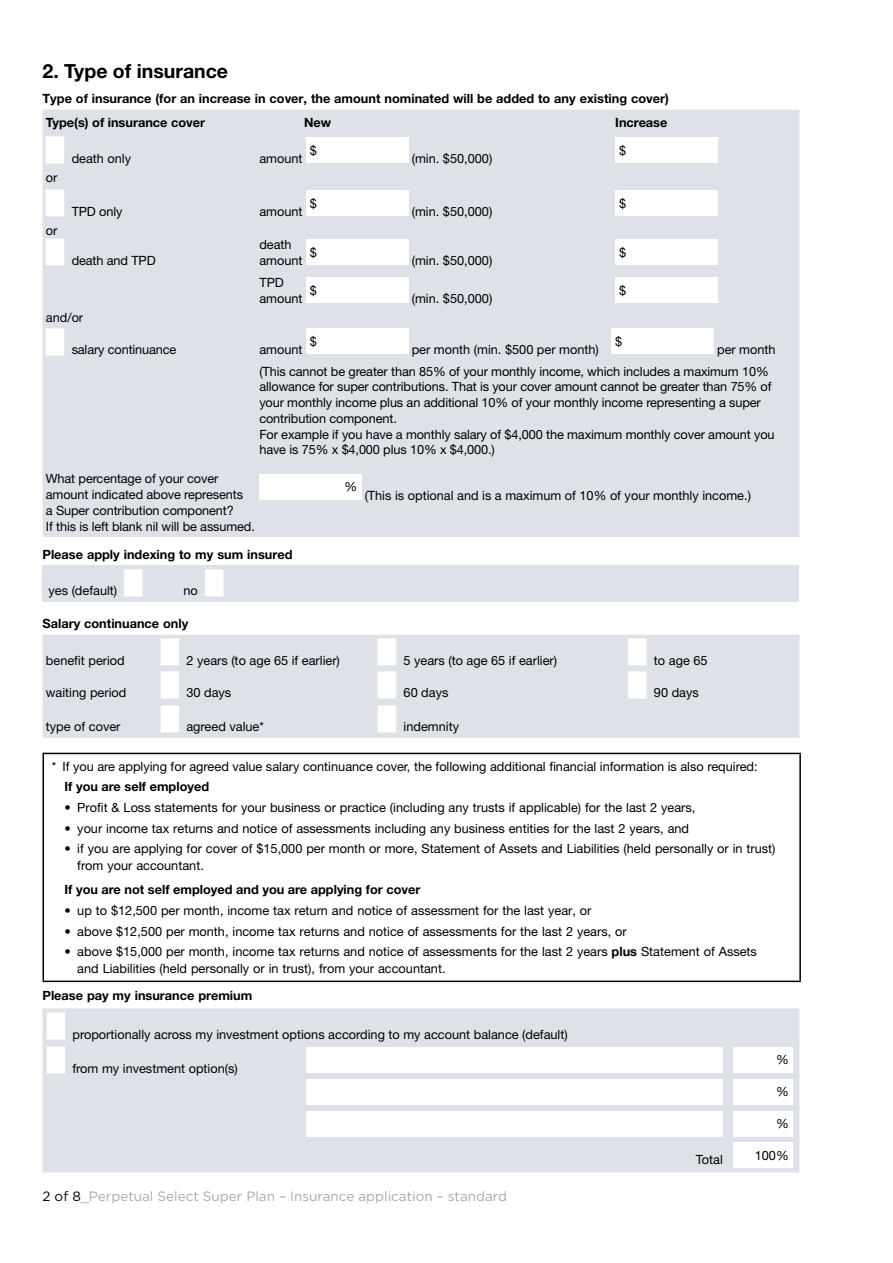
<style>
.page{position:relative;width:893px;height:1263px;background:#fff}
.page>*{position:absolute;margin:0;border:0;box-sizing:border-box;transform-origin:0 0}
.t1{font:700 19.5px "Helvetica Neue LT Pro";color:#000}
.t2{font:13.5px "Gotham";color:#a7a9ac}
.t3{font:12.75px/15.8px "Helvetica Neue LT Pro";color:#000}
.t4{font:12.75px/16.5px "Helvetica Neue LT";color:#000}
.t5{font:700 12.75px/23.4px "Helvetica Neue LT Pro";color:#000}
.s1{font-family:"Helvetica Neue";font-weight:700}
.s2{color:#000}
</style>
<div class="page">
<div style="left:43px;top:1008px;width:756px;height:164px;background:#dee1e7"></div>
<div style="left:306px;top:1047px;width:417px;height:25px;background:#fff"></div>
<div style="left:733px;top:1047px;width:60px;height:25px;background:#fff"></div>
<div style="left:306px;top:1079px;width:417px;height:25px;background:#fff"></div>
<div style="left:733px;top:1079px;width:60px;height:25px;background:#fff"></div>
<div style="left:306px;top:1111px;width:417px;height:25px;background:#fff"></div>
<div style="left:733px;top:1111px;width:60px;height:25px;background:#fff"></div>
<div style="left:733px;top:1143px;width:60px;height:25px;background:#fff"></div>
<svg style="left:43px;top:110px;width:756px;height:628px;background:#e1e4e9"></svg>
<div style="left:306px;top:137px;width:102px;height:26px;background:#fff"></div>
<div style="left:616px;top:137px;width:102px;height:26px;background:#fff"></div>
<div style="left:306px;top:190px;width:102px;height:26px;background:#fff"></div>
<div style="left:616px;top:190px;width:102px;height:26px;background:#fff"></div>
<div style="left:306px;top:239px;width:102px;height:26px;background:#fff"></div>
<div style="left:616px;top:239px;width:102px;height:26px;background:#fff"></div>
<div style="left:306px;top:278px;width:102px;height:25px;background:#fff"></div>
<div style="left:616px;top:278px;width:102px;height:25px;background:#fff"></div>
<div style="left:306px;top:329px;width:102px;height:25px;background:#fff"></div>
<div style="left:611px;top:329px;width:103px;height:25px;background:#fff"></div>
<div style="left:259px;top:474px;width:102px;height:26px;background:#fff"></div>
<div style="left:43px;top:565px;width:756px;height:36px;background:#dee1e7"></div>
<hr style="left:43px;top:753px;width:758px;height:1px;background:#000">
<hr style="left:43px;top:754px;width:1px;height:226px;background:#000">
<hr style="left:799px;top:754px;width:2px;height:226px;background:#000">
<hr style="left:43px;top:980px;width:758px;height:2px;background:#000">
<svg style="left:47px;top:1012px;width:18px;height:27px"></svg>
<svg style="left:47px;top:1046px;width:18px;height:27px"></svg>
<svg style="left:46px;top:136px;width:18px;height:28px"></svg>
<svg style="left:46px;top:189px;width:18px;height:28px"></svg>
<svg style="left:46px;top:238px;width:18px;height:28px"></svg>
<svg style="left:46px;top:328px;width:18px;height:27px"></svg>
<svg style="left:161px;top:638px;width:18px;height:60px"></svg>
<svg style="left:378px;top:638px;width:18px;height:60px"></svg>
<svg style="left:628px;top:638px;width:19px;height:60px"></svg>
<svg style="left:161px;top:705px;width:18px;height:27px"></svg>
<svg style="left:378px;top:705px;width:18px;height:27px"></svg>
<h1 class="t1" style="left:43px;top:59px;width:187px">2. Type of insurance</h1>
<p class="t5" style="left:43px;top:87px;width:628px">Type of insurance (for an increase in cover, the amount nominated will be added to any existing cover)<br>Type(s) of insurance cover</p>
<p class="t5" style="left:304px;top:110px;width:29px">New</p>
<p class="t5" style="left:615px;top:110px;width:54px">Increase</p>
<p class="t3" style="left:46px;top:169px;width:13px">or</p>
<p class="t3" style="left:46px;top:223px;width:13px">or</p>
<p class="t3" style="left:310px;top:142px;width:9px">$</p>
<p class="t3" style="left:72px;top:150px;width:61px">death only</p>
<p class="t3" style="left:259px;top:150px;width:45px">amount</p>
<p class="t3" style="left:310px;top:195px;width:9px">$</p>
<p class="t3" style="left:72px;top:203px;width:52px">TPD only</p>
<p class="t3" style="left:259px;top:203px;width:45px">amount</p>
<p class="t3" style="left:72px;top:252px;width:85px">death and TPD</p>
<p class="t3" style="left:259px;top:236px;width:45px">death amount</p>
<p class="t3" style="left:310px;top:244px;width:9px">$</p>
<p class="t3" style="left:259px;top:275px;width:45px">TPD amount</p>
<p class="t3" style="left:310px;top:282px;width:9px">$</p>
<p class="t3" style="left:412px;top:150px;width:82px">(min. $50,000)</p>
<p class="t3" style="left:412px;top:203px;width:82px">(min. $50,000)</p>
<p class="t3" style="left:412px;top:252px;width:82px">(min. $50,000)</p>
<p class="t3" style="left:412px;top:290px;width:82px">(min. $50,000)</p>
<p class="t3" style="left:619px;top:142px;width:9px">$</p>
<p class="t3" style="left:619px;top:195px;width:9px">$</p>
<p class="t3" style="left:619px;top:244px;width:9px">$</p>
<p class="t3" style="left:619px;top:282px;width:9px">$</p>
<p class="t3" style="left:46px;top:309px;width:39px">and/or</p>
<p class="t3" style="left:72px;top:341px;width:106px">salary continuance</p>
<p class="t3" style="left:259px;top:341px;width:45px">amount</p>
<p class="t3" style="left:615px;top:333px;width:9px">$</p>
<p class="t3" style="left:259px;top:339px;width:518px;line-height:21.5px;text-indent:458px">per month (This cannot be greater than 85% of your monthly income, which includes a maximum 10%</p>
<p class="t3" style="left:259px;top:379px;width:517px">allowance for super contributions. That is your cover amount cannot be greater than 75% of your monthly income plus an additional 10% of your monthly income representing a super contribution component.<br>For example if you have a monthly salary of $4,000 the maximum monthly cover amount you have is 75% x $4,000 plus 10% x $4,000.)</p>
<p class="t3" style="left:310px;top:333px;width:9px">$</p>
<p class="t3" style="left:412px;top:341px;width:189px">per month (min. $500 per month)</p>
<p class="t3" style="left:46px;top:470px;width:210px">What percentage of your cover amount indicated above represents<br>a Super contribution component?<br>If this is left blank nil will be assumed.</p>
<p class="t3" style="left:344px;top:479px;width:14px">%</p>
<p class="t3" style="left:365px;top:487px;width:388px">(This is optional and is a maximum of 10% of your monthly income.)</p>
<p class="t5" style="left:43px;top:543px;width:251px">Please apply indexing to my sum insured</p>
<p class="t3" style="left:49px;top:583px;width:70px">yes (default)</p>
<p class="t3" style="left:184px;top:583px;width:16px">no</p>
<p class="t5" style="left:43px;top:612px;width:147px">Salary continuance only</p>
<p class="t3" style="left:46px;top:652px;width:80px">benefit period</p>
<p class="t3" style="left:186px;top:652px;width:155px">2 years (to age 65 if earlier)</p>
<p class="t3" style="left:404px;top:652px;width:155px">5 years (to age 65 if earlier)</p>
<p class="t3" style="left:654px;top:652px;width:55px">to age 65</p>
<p class="t3" style="left:46px;top:684px;width:82px">waiting period</p>
<p class="t3" style="left:186px;top:684px;width:46px">30 days</p>
<p class="t3" style="left:404px;top:684px;width:46px">60 days</p>
<p class="t3" style="left:654px;top:684px;width:46px">90 days</p>
<p class="t3" style="left:46px;top:719px;width:76px">type of cover</p>
<p class="t3" style="left:186px;top:719px;width:79px">agreed value*</p>
<p class="t3" style="left:404px;top:719px;width:57px">indemnity</p>
<p class="t3" style="left:52px;top:758px;width:707px">* If you are applying for agreed value salary continuance cover, the following additional financial information is also required:</p>
<p class="t5" style="left:65px;top:774px;width:146px">If you are self employed</p>
<p class="t4" style="left:65px;top:799px;width:632px">• Profit &amp; Loss statements for your business or practice (including any trusts if applicable) for the last 2 years,</p>
<p class="t4" style="left:65px;top:820px;width:626px">• your income tax returns and notice of assessments including any business entities for the last 2 years, and</p>
<p class="t4" style="left:77px;top:840px;width:700px;text-indent:-13px">• if you are applying for cover of $15,000 per month or more, Statement of Assets and Liabilities (held personally or in trust) from your accountant.</p>
<p class="t5" style="left:65px;top:877px;width:357px">If you are not self employed and you are applying for cover</p>
<p class="t4" style="left:65px;top:902px;width:528px">• up to $12,500 per month, income tax return and notice of assessment for the last year, or</p>
<p class="t4" style="left:65px;top:923px;width:564px">• above $12,500 per month, income tax returns and notice of assessments for the last 2 years, or</p>
<p class="t4" style="left:77px;top:943px;width:681px;text-indent:-13px">• above $15,000 per month, income tax returns and notice of assessments for the last 2 years <span class="s1">plus</span> Statement of Assets and Liabilities (held personally or in trust), from your accountant.</p>
<p class="t5" style="left:43px;top:983px;width:211px">Please pay my insurance premium</p>
<p class="t3" style="left:73px;top:1026px;width:497px">proportionally across my investment options according to my account balance (default)</p>
<p class="t3" style="left:73px;top:1060px;width:167px">from my investment option(s)</p>
<p class="t2" style="left:43px;top:1188px;width:466px"><span class="s2">2 of 8</span>_Perpetual Select Super Plan – Insurance application – standard</p>
<p class="t3" style="left:776px;top:1052px;width:14px">%</p>
<p class="t3" style="left:776px;top:1083px;width:14px">%</p>
<p class="t3" style="left:776px;top:1115px;width:14px">%</p>
<p class="t3" style="left:696px;top:1151px;width:28px">Total</p>
<p class="t3" style="left:755px;top:1147px;width:36px">100%</p>
</div>
